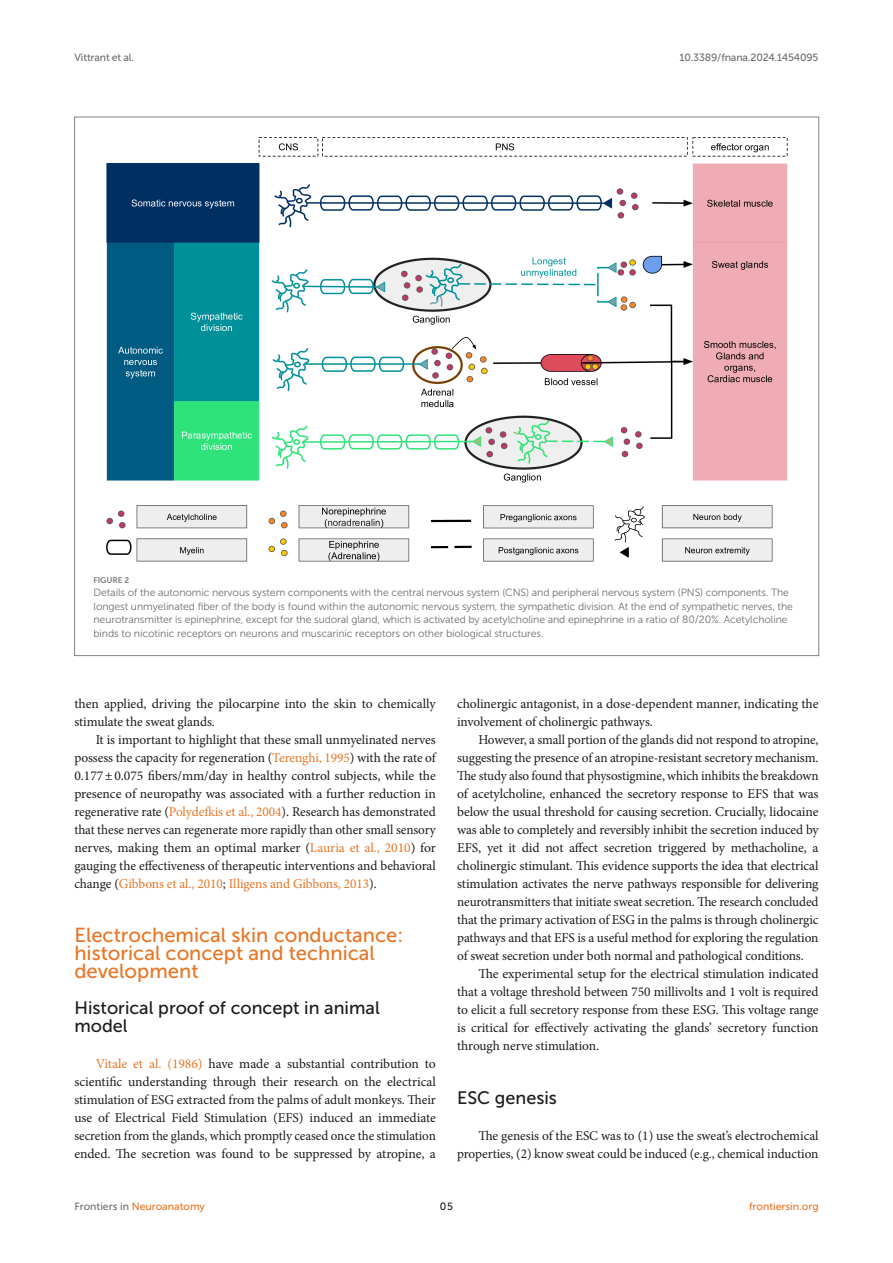
<style>
.page{position:relative;width:893px;height:1263px;background:#fff}
.page>*{position:absolute;margin:0;border:0;box-sizing:border-box;transform-origin:0 0}
.HEAD_1{font:20.25px/18px "Museo Sans 500";color:#e87626}
.HEAD_2_after_HEAD_1{font:18px/18px "Museo Sans 500";color:#1b1c1b}
.HEAD_2{font:18px "Museo Sans 500";color:#1b1c1b}
.TEXT{font:13.5px/18px "Minion Pro";letter-spacing:-.01em;color:#1b1c1b;text-align:justify}
.TEXT_FLUSH{font:13.5px/18px "Minion Pro";letter-spacing:-.005em;color:#1b1c1b;text-align:justify}
.FIG_LEG{font:10.5px/13.5px "Museo Sans 300";letter-spacing:-.01em;color:#706f70}
.t1{font:10.5px "Museo Sans 500";letter-spacing:-.015em;color:#706f70}
.t2{font:10.5px "Museo Sans 500";color:#e87626}
.t3{font:10.5px "Museo Sans 500";color:#1b1c1b}
.FIG_HD{font:8.25px "Museo Sans 700";letter-spacing:-.01em;color:#7e7f7f}
.s1{color:#e87626}
.s2{color:#706f70}
</style>
<div class="page">
<img style="left:106px;top:137px;width:682px;height:425px">
<p class="t1" style="left:74px;top:51px;width:61px">Vittrant et al.</p>
<p class="t1" style="left:679px;top:51px;width:141px">10.3389/fnana.2024.1454095</p>
<p class="FIG_HD" style="left:94px;top:575px;width:37px">FIGURE 2</p>
<p class="FIG_LEG" style="left:94px;top:586px;width:701px">Details of the autonomic nervous system components with the central nervous system (CNS) and peripheral nervous system (PNS) components. The longest unmyelinated fiber of the body is found within the autonomic nervous system, the sympathetic division. At the end of sympathetic nerves, the neurotransmitter is epinephrine, except for the sudoral gland, which is activated by acetylcholine and epinephrine in a ratio of 80/20%. Acetylcholine binds to nicotinic receptors on neurons and muscarinic receptors on other biological structures.</p>
<p class="TEXT" style="left:74px;top:695px;width:363px">then applied, driving the pilocarpine into the skin to chemically stimulate the sweat glands.</p>
<p class="TEXT" style="left:74px;top:731px;width:363px;text-indent:21px">It is important to highlight that these small unmyelinated nerves possess the capacity for regeneration (<span class="s1">Terenghi, 1995</span>) with the rate of 0.177±0.075 fibers/mm/day in healthy control subjects, while the presence of neuropathy was associated with a further reduction in regenerative rate (<span class="s1">Polydefkis et al., 2004</span>). Research has demonstrated that these nerves can regenerate more rapidly than other small sensory nerves, making them an optimal marker (<span class="s1">Lauria et al., 2010</span>) for gauging the effectiveness of therapeutic interventions and behavioral change (<span class="s1">Gibbons et al., 2010</span>; <span class="s1">Illigens and Gibbons, 2013</span>).</p>
<p class="HEAD_1" style="left:74px;top:926px;width:330px">Electrochemical skin conductance: historical concept and technical development</p>
<p class="HEAD_2_after_HEAD_1" style="left:74px;top:999px;width:307px">Historical proof of concept in animal model</p>
<p class="TEXT_FLUSH" style="left:74px;top:1055px;width:363px;text-indent:21px"><span class="s1">Vitale et al. (1986)</span> have made a substantial contribution to scientific understanding through their research on the electrical stimulation of ESG extracted from the palms of adult monkeys. Their use of Electrical Field Stimulation (EFS) induced an immediate secretion from the glands, which promptly ceased once the stimulation ended. The secretion was found to be suppressed by atropine, a</p>
<p class="TEXT_FLUSH" style="left:457px;top:695px;width:363px">cholinergic antagonist, in a dose-dependent manner, indicating the involvement of cholinergic pathways.</p>
<p class="TEXT" style="left:457px;top:731px;width:363px;text-indent:21px">However, a small portion of the glands did not respond to atropine, suggesting the presence of an atropine-resistant secretory mechanism.<br>The study also found that physostigmine, which inhibits the breakdown of acetylcholine, enhanced the secretory response to EFS that was below the usual threshold for causing secretion. Crucially, lidocaine was able to completely and reversibly inhibit the secretion induced by EFS, yet it did not affect secretion triggered by methacholine, a cholinergic stimulant. This evidence supports the idea that electrical stimulation activates the nerve pathways responsible for delivering neurotransmitters that initiate sweat secretion. The research concluded that the primary activation of ESG in the palms is through cholinergic pathways and that EFS is a useful method for exploring the regulation of sweat secretion under both normal and pathological conditions.</p>
<p class="TEXT" style="left:457px;top:965px;width:363px;text-indent:21px">The experimental setup for the electrical stimulation indicated that a voltage threshold between 750 millivolts and 1 volt is required to elicit a full secretory response from these ESG. This voltage range is critical for effectively activating the glands’ secretory function through nerve stimulation.</p>
<p class="HEAD_2" style="left:457px;top:1088px;width:101px">ESC genesis</p>
<p class="TEXT_FLUSH" style="left:457px;top:1127px;width:363px;text-align:right">The genesis of the ESC was to (1) use the sweat’s electrochemical properties, (2) know sweat could be induced (e.g., chemical induction</p>
<p class="t2" style="left:74px;top:1200px;width:132px"><span class="s2">Frontiers in</span> Neuroanatomy</p>
<p class="t3" style="left:440px;top:1200px;width:14px">05</p>
<p class="t2" style="left:749px;top:1200px;width:71px">frontiersin.org</p>
</div>
